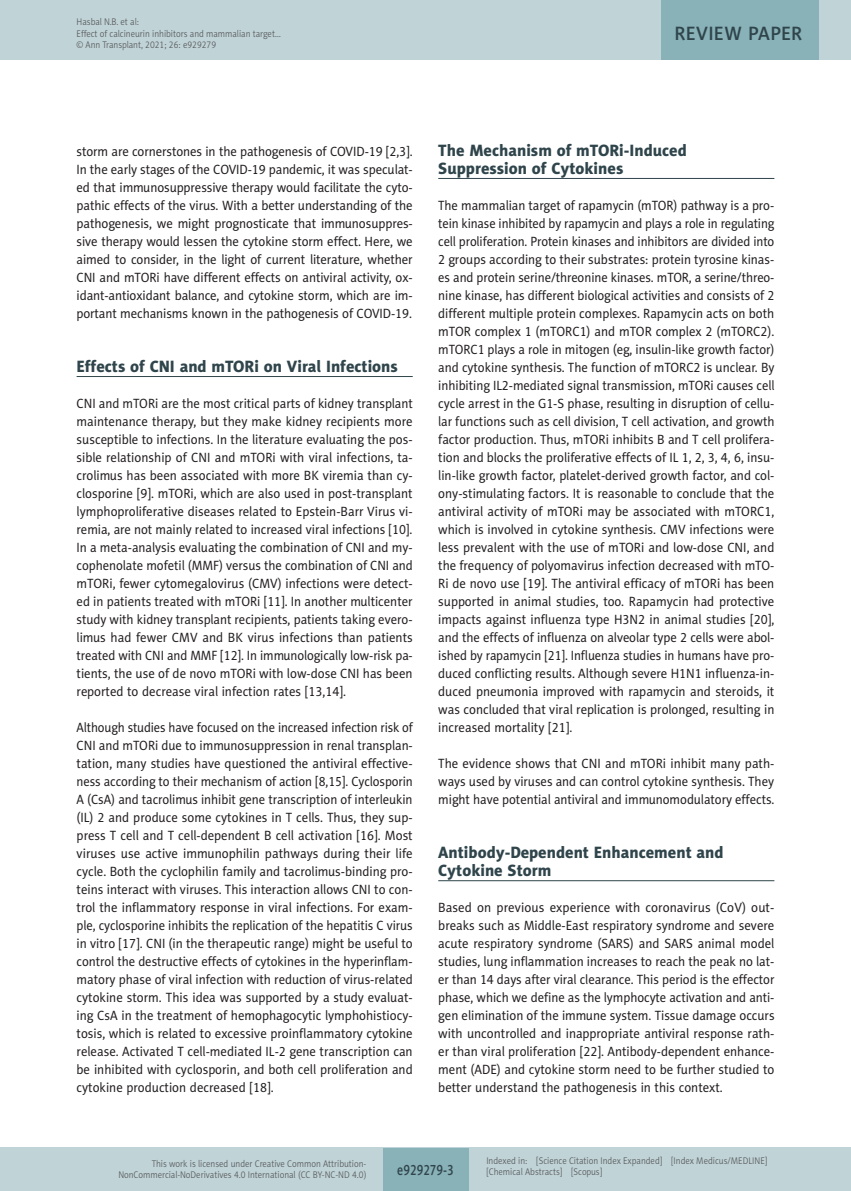
<style>
.page{position:relative;width:851px;height:1191px;background:#fff}
.page>*{position:absolute;margin:0;border:0;box-sizing:border-box;transform-origin:0 0}
.t1{font:19.5px "Naomi Sans EFN Medium";letter-spacing:.01em;color:#2f454b}
.AT_Headline_1{font:16.5px/18px "Naomi Sans EFN Heavy";color:#2f454b}
.AT_e-PAGINA{font:15px "Naomi Sans EFN Medium";color:#2f454b;scale:.8 1}
.AT_Body{font:13.5px/18px "Naomi Sans EFN";color:#231f20;text-align:justify;scale:.94 1}
.AT_Body-2{font:13.5px/18px "Naomi Sans EFN";color:#231f20;text-align:justify;scale:.93 1}
.AT_Body-3{font:13.5px/18px "Naomi Sans EFN";color:#231f20;text-align:justify;scale:.95 1}
.AT_Body-4{font:13.5px/18px "Naomi Sans EFN";color:#231f20;text-align:justify;scale:.96 1}
.AT_pagina_zywa{font:9.75px/11.2px "Naomi Sans EFN Light";color:#57585a;scale:.9 1}
</style>
<div class="page">
<hr style="left:77px;top:376px;width:335px;height:1px;background:#2f454b">
<hr style="left:438px;top:178px;width:336px;height:1px;background:#2f454b">
<hr style="left:438px;top:880px;width:336px;height:1px;background:#2f454b">
<div style="left:0;top:1148px;width:850px;height:43px;background:#c0d3d7"></div>
<div style="left:383px;top:1147px;width:85px;height:43px;background:#89b1b8"></div>
<div style="left:0;top:0;width:850px;height:60px;background:#c0d3d7"></div>
<div style="left:661px;top:0;width:158px;height:60px;background:#89b1b8"></div>
<p class="AT_pagina_zywa" style="left:77px;top:16px;width:228px">Hasbal N.B. et al:<br>Effect of calcineurin inhibitors and mammalian target…</p>
<p class="AT_pagina_zywa" style="left:77px;top:39px;width:156px">© Ann Transplant, 2021; 26: e929279</p>
<h1 class="t1" style="left:674px;top:22px;width:129px">REVIEW PAPER</h1>
<p class="AT_Body-3" style="left:77px;top:142px;width:355px">storm are cornerstones in the pathogenesis of COVID-19 [2,3].<br>In the early stages of the COVID-19 pandemic, it was speculat&shy;ed that immunosuppressive therapy would facilitate the cyto&shy;pathic effects of the virus. With a better understanding of the pathogenesis, we might prognosticate that immunosuppres&shy;sive therapy would lessen the cytokine storm effect. Here, we aimed to consider, in the light of current literature, whether CNI and mTORi have different effects on antiviral activity, ox&shy;idant-antioxidant balance, and cytokine storm, which are im&shy;portant mechanisms known in the pathogenesis of COVID-19.</p>
<p class="AT_Headline_1" style="left:77px;top:357px;width:323px">Effects of CNI and mTORi on Viral Infections</p>
<p class="AT_Body" style="left:77px;top:394px;width:359px">CNI and mTORi are the most critical parts of kidney transplant maintenance therapy, but they make kidney recipients more susceptible to infections. In the literature evaluating the pos&shy;sible relationship of CNI and mTORi with viral infections, ta&shy;crolimus has been associated with more BK viremia than cy&shy;closporine [9]. mTORi, which are also used in post-transplant lymphoproliferative diseases related to Epstein-Barr Virus vi&shy;remia, are not mainly related to increased viral infections [10].<br>In a meta-analysis evaluating the combination of CNI and my&shy;cophenolate mofetil (MMF) versus the combination of CNI and mTORi, fewer cytomegalovirus (CMV) infections were detect&shy;ed in patients treated with mTORi [11]. In another multicenter study with kidney transplant recipients, patients taking evero&shy;limus had fewer CMV and BK virus infections than patients treated with CNI and MMF [12]. In immunologically low-risk pa&shy;tients, the use of de novo mTORi with low-dose CNI has been reported to decrease viral infection rates [13,14].</p>
<p class="AT_Body-2" style="left:77px;top:718px;width:363px">Although studies have focused on the increased infection risk of CNI and mTORi due to immunosuppression in renal transplan&shy;tation, many studies have questioned the antiviral effective&shy;ness according to their mechanism of action [8,15]. Cyclosporin A (CsA) and tacrolimus inhibit gene transcription of interleukin (IL) 2 and produce some cytokines in T cells. Thus, they sup&shy;press T cell and T cell-dependent B cell activation [16]. Most viruses use active immunophilin pathways during their life cycle. Both the cyclophilin family and tacrolimus-binding pro&shy;teins interact with viruses. This interaction allows CNI to con&shy;trol the inflammatory response in viral infections. For exam&shy;ple, cyclosporine inhibits the replication of the hepatitis C virus in vitro [17]. CNI (in the therapeutic range) might be useful to control the destructive effects of cytokines in the hyperinflam&shy;matory phase of viral infection with reduction of virus-related cytokine storm. This idea was supported by a study evaluat&shy;ing CsA in the treatment of hemophagocytic lymphohistiocy&shy;tosis, which is related to excessive proinflammatory cytokine release. Activated T cell-mediated IL-2 gene transcription can be inhibited with cyclosporin, and both cell proliferation and cytokine production decreased [18].</p>
<p class="AT_Headline_1" style="left:438px;top:141px;width:250px">The Mechanism of mTORi-Induced<br>Suppression of Cytokines</p>
<p class="AT_Body" style="left:438px;top:196px;width:359px">The mammalian target of rapamycin (mTOR) pathway is a pro&shy;tein kinase inhibited by rapamycin and plays a role in regulating cell proliferation. Protein kinases and inhibitors are divided into 2 groups according to their substrates: protein tyrosine kinas&shy;es and protein serine/threonine kinases. mTOR, a serine/threo&shy;nine kinase, has different biological activities and consists of 2 different multiple protein complexes. Rapamycin acts on both mTOR complex 1 (mTORC1) and mTOR complex 2 (mTORC2). mTORC1 plays a role in mitogen (eg, insulin-like growth factor) and cytokine synthesis. The function of mTORC2 is unclear. By inhibiting IL2-mediated signal transmission, mTORi causes cell cycle arrest in the G1-S phase, resulting in disruption of cellu&shy;lar functions such as cell division, T cell activation, and growth factor production. Thus, mTORi inhibits B and T cell prolifera&shy;tion and blocks the proliferative effects of IL 1, 2, 3, 4, 6, insu&shy;lin-like growth factor, platelet-derived growth factor, and col&shy;ony-stimulating factors. It is reasonable to conclude that the antiviral activity of mTORi may be associated with mTORC1, which is involved in cytokine synthesis. CMV infections were less prevalent with the use of mTORi and low-dose CNI, and the frequency of polyomavirus infection decreased with mTO-Ri de novo use [19]. The antiviral efficacy of mTORi has been supported in animal studies, too. Rapamycin had protective impacts against influenza type H3N2 in animal studies [20], and the effects of influenza on alveolar type 2 cells were abol&shy;ished by rapamycin [21]. Influenza studies in humans have pro&shy;duced conflicting results. Although severe H1N1 influenza-in&shy;duced pneumonia improved with rapamycin and steroids, it was concluded that viral replication is prolonged, resulting in increased mortality [21].</p>
<p class="AT_Body-3" style="left:438px;top:754px;width:355px">The evidence shows that CNI and mTORi inhibit many path&shy;ways used by viruses and can control cytokine synthesis. They might have potential antiviral and immunomodulatory effects.</p>
<p class="AT_Headline_1" style="left:438px;top:843px;width:287px">Antibody-Dependent Enhancement and<br>Cytokine Storm</p>
<p class="AT_Body-4" style="left:438px;top:898px;width:352px">Based on previous experience with coronavirus (CoV) out&shy;breaks such as Middle-East respiratory syndrome and severe acute respiratory syndrome (SARS) and SARS animal model studies, lung inflammation increases to reach the peak no lat&shy;er than 14 days after viral clearance. This period is the effector phase, which we define as the lymphocyte activation and anti&shy;gen elimination of the immune system. Tissue damage occurs with uncontrolled and inappropriate antiviral response rath&shy;er than viral proliferation [22]. Antibody-dependent enhance&shy;ment (ADE) and cytokine storm need to be further studied to better understand the pathogenesis in this context.</p>
<p class="AT_pagina_zywa" style="left:118px;top:1158px;width:277px;text-align:right">This work is licensed under Creative Common Attribution-<br>NonCommercial-NoDerivatives 4.0 International (CC BY-NC-ND 4.0)</p>
<p class="AT_e-PAGINA" style="left:397px;top:1160px;width:72px">e929279-3</p>
<p class="AT_pagina_zywa" style="left:486px;top:1155px;width:313px">Indexed in: [Science Citation Index Expanded] [Index Medicus/MEDLINE] [Chemical Abstracts] [Scopus]</p>
</div>
